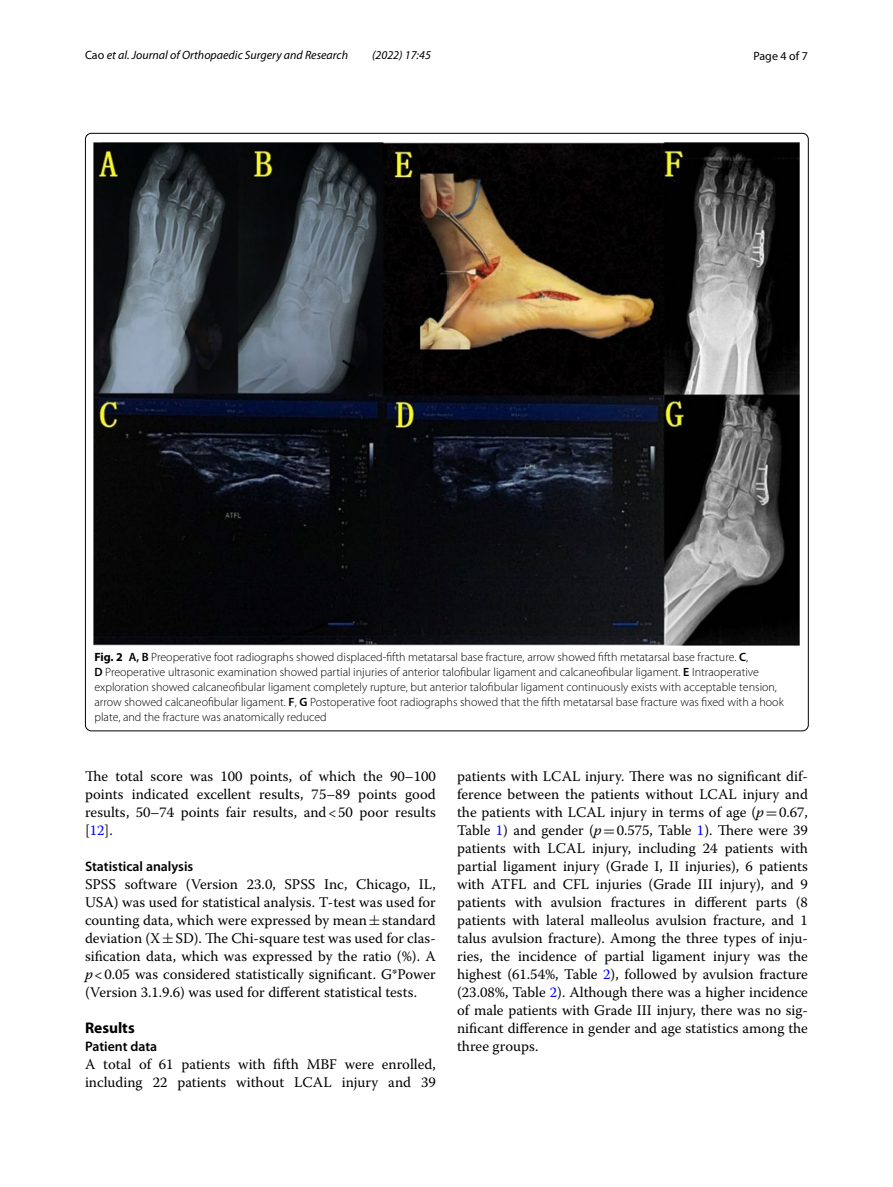
<style>
.page{position:relative;width:893px;height:1187px;background:#fff}
.page>*{position:absolute;margin:0;border:0;box-sizing:border-box;transform-origin:0 0}
.t1{font:700 15.45px "Myriad Pro";color:#000}
.t2{font:14.7px/18px "Warnock Pro";color:#000;text-align:justify}
.t3{font:600 13.8px "Myriad Pro";color:#000}
.t4{font:300 12px/15px "Myriad Pro";color:#000}
.t5{font:italic 12px "Myriad Pro";color:#000}
.t6{font:12px "Myriad Pro";color:#000}
.s1{font-style:normal}
.s2{font-weight:700}
.s3{font-weight:600}
.s4{color:#00f}
.s5{font-family:"MTSY"}
.s6{font-style:italic}
</style>
<div class="page">
<img style="left:94px;top:142px;width:706px;height:504px">
<p class="t5" style="left:85px;top:48px;width:265px"><span class="s1">Cao</span> et al. Journal of Orthopaedic Surgery and Research</p>
<p class="t5" style="left:372px;top:48px;width:60px">(2022) 17:45</p>
<p class="t6" style="left:753px;top:48px;width:56px">Page 4 of 7</p>
<p class="t4" style="left:94px;top:649px;width:691px"><span class="s2">Fig. 2</span> <span class="s3">A, B</span> Preoperative foot radiographs showed displaced-fifth metatarsal base fracture, arrow showed fifth metatarsal base fracture. <span class="s3">C</span>,<br><span class="s3">D</span> Preoperative ultrasonic examination showed partial injuries of anterior talofibular ligament and calcaneofibular ligament. <span class="s3">E</span> Intraoperative exploration showed calcaneofibular ligament completely rupture, but anterior talofibular ligament continuously exists with acceptable tension, arrow showed calcaneofibular ligament. <span class="s3">F</span>, <span class="s3">G</span> Postoperative foot radiographs showed that the fifth metatarsal base fracture was fixed with a hook plate, and the fracture was anatomically reduced</p>
<p class="t2" style="left:85px;top:766px;width:352px">The total score was 100 points, of which the 90–100 points indicated excellent results, 75–89 points good results, 50–74 points fair results, and&lt;50 poor results [<span class="s4">12</span>].</p>
<p class="t3" style="left:85px;top:857px;width:110px">Statistical analysis</p>
<p class="t2" style="left:85px;top:874px;width:352px">SPSS software (Version 23.0, SPSS Inc, Chicago, IL, USA) was used for statistical analysis. T-test was used for counting data, which were expressed by mean<span class="s5">±</span>standard deviation (X<span class="s5">±</span>SD). The Chi-square test was used for clas&shy;sification data, which was expressed by the ratio (%). A <span class="s6">p</span>&lt;0.05 was considered statistically significant. G*Power (Version 3.1.9.6) was used for different statistical tests.</p>
<p class="t1" style="left:85px;top:1017px;width:51px">Results</p>
<p class="t3" style="left:85px;top:1037px;width:74px">Patient data</p>
<p class="t2" style="left:85px;top:1054px;width:352px">A total of 61 patients with fifth MBF were enrolled, including 22 patients without LCAL injury and 39</p>
<p class="t2" style="left:457px;top:766px;width:352px">patients with LCAL injury. There was no significant dif&shy;ference between the patients without LCAL injury and the patients with LCAL injury in terms of age (<span class="s6">p</span><span class="s5">=</span>0.67, Table <span class="s4">1</span>) and gender (<span class="s6">p</span><span class="s5">=</span>0.575, Table <span class="s4">1</span>). There were 39 patients with LCAL injury, including 24 patients with partial ligament injury (Grade I, II injuries), 6 patients with ATFL and CFL injuries (Grade III injury), and 9 patients with avulsion fractures in different parts (8 patients with lateral malleolus avulsion fracture, and 1 talus avulsion fracture). Among the three types of inju&shy;ries, the incidence of partial ligament injury was the highest (61.54%, Table <span class="s4">2</span>), followed by avulsion fracture (23.08%, Table <span class="s4">2</span>). Although there was a higher incidence of male patients with Grade III injury, there was no sig&shy;nificant difference in gender and age statistics among the three groups.</p>
</div>
